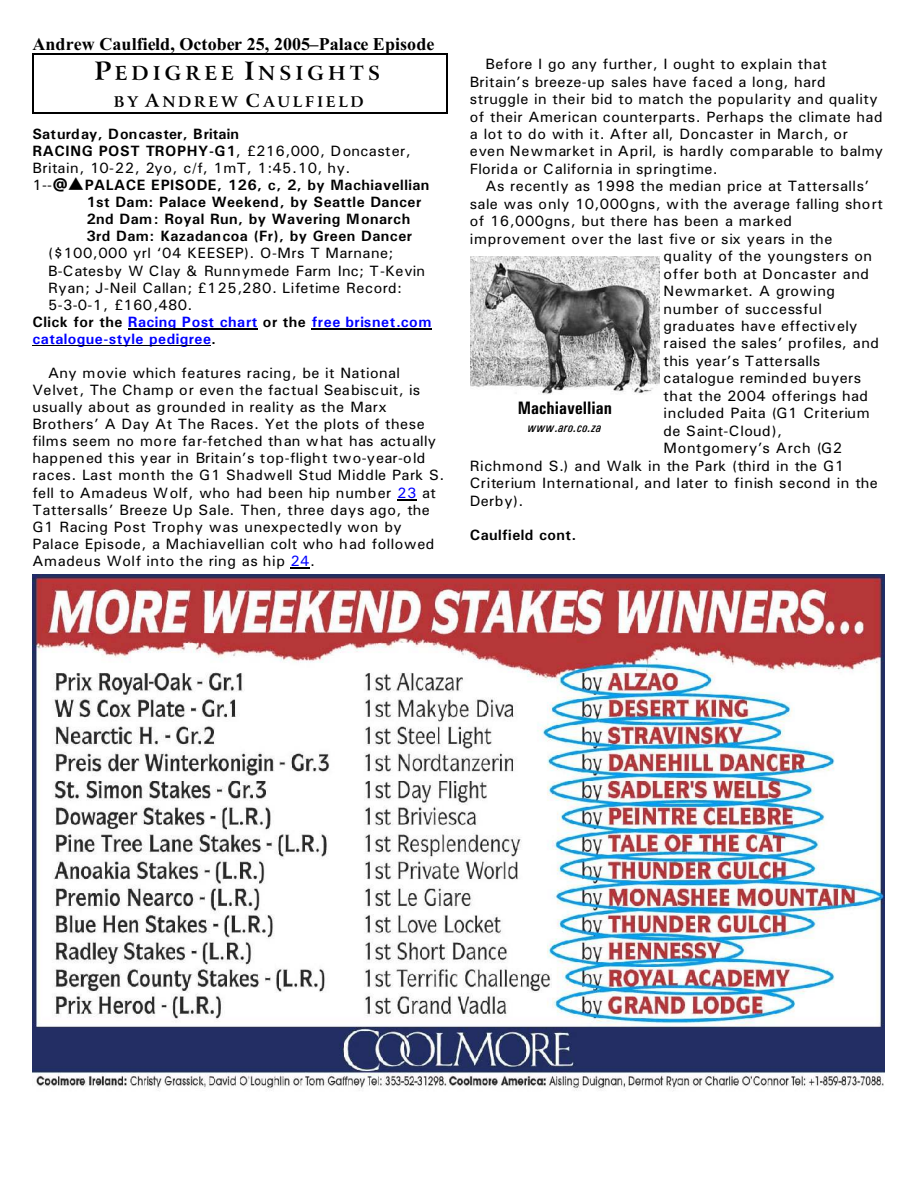
<style>
.page{position:relative;width:918px;height:1188px;background:#fff}
.page>*{position:absolute;margin:0;border:0;box-sizing:border-box;transform-origin:0 0}
.t1{font:700 19.5px "Arrus BT";letter-spacing:.21em;color:#000}
.t2{font:700 18px "Times New Roman";letter-spacing:.005em;color:#000}
.t3{font:700 18px "Univers Condensed";color:#000}
.t4{font:15px/17.1px "Univers";letter-spacing:.03em;color:#000}
.t5{font:700 15px "Univers";letter-spacing:.03em;color:#000}
.t6{font:15px "Univers";letter-spacing:.01em;color:#000}
.t7{font:700 15px "Univers";letter-spacing:.03em;color:#00f}
.t8{font:700 15px "Univers";letter-spacing:.01em;color:#000}
.t9{font:700 15px "Arrus BT";letter-spacing:.18em;color:#000}
.t10{font:italic 13.5px "Univers Condensed";letter-spacing:.015em;color:#000}
.s1{font-size:25.5px}
.s2{font-size:18px}
.s3{font-weight:700}
.s4{font-weight:400}
.s5{color:#000}
.s6{color:#00f}
</style>
<div class="page">
<img style="left:32px;top:574px;width:852px;height:517px">
<img style="left:470px;top:257px;width:189px;height:137px">
<hr style="left:128px;top:328px;width:130px;height:1px;background:#000">
<hr style="left:312px;top:328px;width:120px;height:1px;background:#000">
<hr style="left:32px;top:345px;width:179px;height:1px;background:#000">
<svg style="left:397px;top:499px;width:20px;height:1px"></svg>
<svg style="left:290px;top:568px;width:20px;height:1px"></svg>
<hr style="left:32px;top:54px;width:2px;height:60px;background:#000">
<hr style="left:447px;top:54px;width:1px;height:60px;background:#000">
<hr style="left:32px;top:54px;width:416px;height:1px;background:#000">
<hr style="left:32px;top:113px;width:416px;height:1px;background:#000">
<p class="t2" style="left:32px;top:37px;width:404px">Andrew Caulfield, October 25, 2005–Palace Episode</p>
<h1 class="t1" style="left:94px;top:65px;width:287px"><span class="s1">P</span>EDIGREE <span class="s1">I</span>NSIGHTS</h1>
<p class="t9" style="left:114px;top:96px;width:251px">BY <span class="s2">A</span>NDREW <span class="s2">C</span>AULFIELD</p>
<p class="t8" style="left:32px;top:128px;width:208px">Saturday, Doncaster, Britain</p>
<p class="t4" style="left:32px;top:144px;width:380px"><span class="s3">RACING POST TROPHY-G1</span>, £216,000, Doncaster,</p>
<p class="t4" style="left:32px;top:161px;width:320px">Britain, 10-22, 2yo, c/f, 1mT, 1:45.10, hy.</p>
<p class="t5" style="left:32px;top:180px;width:399px"><span class="s4">1--</span>@▲PALACE EPISODE, 126, c, 2, by Machiavellian</p>
<p class="t5" style="left:86px;top:197px;width:336px">1st Dam: Palace Weekend, by Seattle Dancer</p>
<p class="t5" style="left:86px;top:214px;width:325px">2nd Dam: Royal Run, by Wavering Monarch</p>
<p class="t5" style="left:86px;top:231px;width:327px">3rd Dam: Kazadancoa (Fr), by Green Dancer</p>
<p class="t4" style="left:48px;top:246px;width:347px">($100,000 yrl ‘04 KEESEP). O-Mrs T Marnane;</p>
<p class="t6" style="left:48px;top:265px;width:379px">B-Catesby W Clay &amp; Runnymede Farm Inc; T-Kevin</p>
<p class="t4" style="left:48px;top:280px;width:356px">Ryan; J-Neil Callan; £125,280. Lifetime Record:</p>
<p class="t4" style="left:48px;top:297px;width:146px">5-3-0-1, £160,480.</p>
<p class="t7" style="left:32px;top:316px;width:401px"><span class="s5">Click for the</span> Racing Post chart <span class="s5">or the</span> free brisnet.com</p>
<p class="t7" style="left:32px;top:333px;width:185px">catalogue-style pedigree<span class="s5">.</span></p>
<p class="t4" style="left:32px;top:365px;width:414px;text-indent:16px">Any movie which features racing, be it National Velvet, The Champ or even the factual Seabiscuit, is usually about as grounded in reality as the Marx Brothers’ A Day At The Races. Yet the plots of these films seem no more far-fetched than what has actually happened this year in Britain’s top-flight two-year-old races. Last month the G1 Shadwell Stud Middle Park S. fell to Amadeus Wolf, who had been hip number <span class="s6">23</span> at Tattersalls’ Breeze Up Sale. Then, three days ago, the G1 Racing Post Trophy was unexpectedly won by Palace Episode, a Machiavellian colt who had followed Amadeus Wolf into the ring as hip <span class="s6">24</span>.</p>
<p class="t4" style="left:470px;top:57px;width:415px;text-indent:16px">Before I go any further, I ought to explain that Britain’s breeze-up sales have faced a long, hard struggle in their bid to match the popularity and quality of their American counterparts. Perhaps the climate had a lot to do with it. After all, Doncaster in March, or even Newmarket in April, is hardly comparable to balmy Florida or California in springtime.</p>
<p class="t4" style="left:485px;top:179px;width:386px">As recently as 1998 the median price at Tattersalls’</p>
<p class="t4" style="left:470px;top:196px;width:415px">sale was only 10,000gns, with the average falling short</p>
<p class="t4" style="left:470px;top:214px;width:324px">of 16,000gns, but there has been a marked</p>
<p class="t4" style="left:470px;top:231px;width:364px">improvement over the last five or six years in the</p>
<p class="t4" style="left:664px;top:249px;width:210px">quality of the youngsters on</p>
<p class="t4" style="left:664px;top:266px;width:207px">offer both at Doncaster and</p>
<p class="t4" style="left:664px;top:284px;width:173px">Newmarket. A growing</p>
<p class="t4" style="left:664px;top:301px;width:160px">number of successful</p>
<p class="t6" style="left:664px;top:321px;width:195px">graduates have effectively</p>
<p class="t4" style="left:664px;top:336px;width:217px">raised the sales’ profiles, and</p>
<p class="t6" style="left:664px;top:356px;width:158px">this year’s Tattersalls</p>
<p class="t4" style="left:664px;top:371px;width:199px">catalogue reminded buyers</p>
<p class="t4" style="left:664px;top:388px;width:206px">that the 2004 offerings had</p>
<p class="t4" style="left:664px;top:406px;width:208px">included Paita (G1 Criterium</p>
<p class="t4" style="left:664px;top:423px;width:120px">de Saint-Cloud),</p>
<p class="t4" style="left:664px;top:441px;width:180px">Montgomery’s Arch (G2</p>
<p class="t4" style="left:470px;top:458px;width:376px">Richmond S.) and Walk in the Park (third in the G1</p>
<p class="t4" style="left:470px;top:476px;width:410px">Criterium International, and later to finish second in the</p>
<p class="t4" style="left:470px;top:493px;width:55px">Derby).</p>
<p class="t5" style="left:470px;top:530px;width:108px">Caulfield cont.</p>
<p class="t3" style="left:518px;top:401px;width:96px">Machiavellian</p>
<p class="t10" style="left:528px;top:423px;width:75px">www.aro.co.za</p>
</div>
